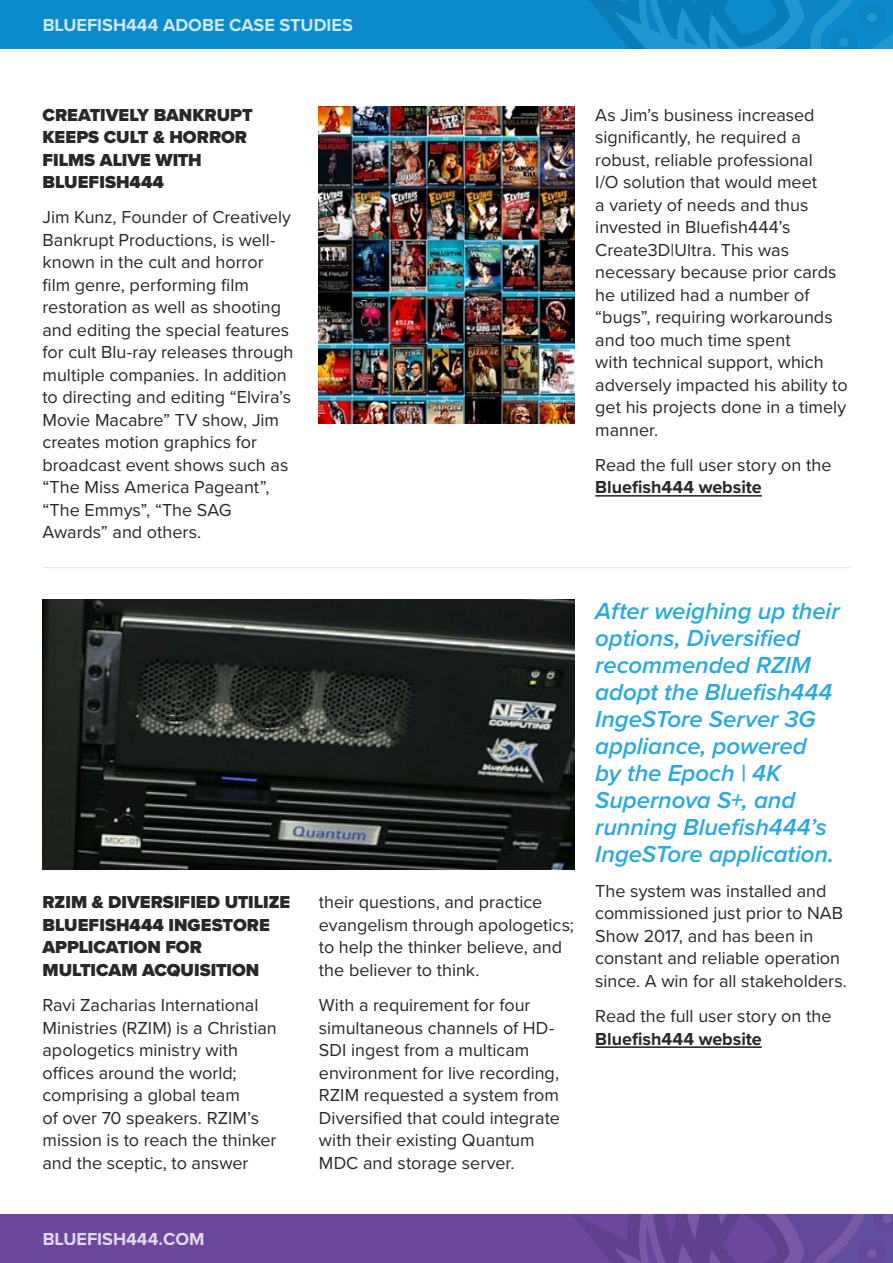
<style>
.page{position:relative;width:893px;height:1263px;background:#fff}
.page>*{position:absolute;margin:0;border:0;box-sizing:border-box;transform-origin:0 0}
.t1{font:italic 600 24px/27px "Proxima Nova";letter-spacing:-.005em;color:#2aa9e0}
.t2{font:18px/22.5px "Proxima Nova";color:#292829}
.t3{font:900 18px/22.5px "Proxima Nova";color:#292829}
.t4{font:700 18px "Proxima Nova";color:#fff}
.t5{font:700 18px "Proxima Nova";color:#292829}
</style>
<div class="page">
<div style="left:0;top:1215px;width:893px;height:48px;background:#6b489d"></div>
<svg style="left:572px;top:1215px;width:320px;height:48px"></svg>
<div style="left:0;top:0;width:893px;height:48px;background:#0b8bcc"></div>
<svg style="left:590px;top:0;width:303px;height:48px"></svg>
<img style="left:319px;top:106px;width:255px;height:317px">
<img style="left:43px;top:600px;width:532px;height:269px">
<hr style="left:595px;top:495px;width:167px;height:2px;background:#292829">
<hr style="left:595px;top:1046px;width:167px;height:2px;background:#292829">
<hr style="left:43px;top:567px;width:807px;height:1px;background:#e5e4e4">
<p class="t4" style="left:43px;top:12px;width:312px">BLUEFISH444 ADOBE CASE STUDIES</p>
<p class="t3" style="left:43px;top:103px;width:212px">CREATIVELY BANKRUPT<br>KEEPS CULT &amp; HORROR<br>FILMS ALIVE WITH<br>BLUEFISH444</p>
<p class="t2" style="left:43px;top:205px;width:253px">Jim Kunz, Founder of Creatively<br>Bankrupt Productions, is well&shy;known in the cult and horror film genre, performing film restoration as well as shooting and editing the special features for cult Blu-ray releases through multiple companies. In addition to directing and editing “Elvira’s<br>Movie Macabre” TV show, Jim creates motion graphics for broadcast event shows such as “The Miss America Pageant”, “The Emmys”, “The SAG<br>Awards” and others.</p>
<p class="t3" style="left:43px;top:891px;width:249px">RZIM &amp; DIVERSIFIED UTILIZE<br>BLUEFISH444 INGESTORE<br>APPLICATION FOR<br>MULTICAM ACQUISITION</p>
<p class="t2" style="left:43px;top:993px;width:236px">Ravi Zacharias International<br>Ministries (RZIM) is a Christian apologetics ministry with offices around the world; comprising a global team<br>of over 70 speakers. RZIM’s mission is to reach the thinker and the sceptic, to answer</p>
<p class="t4" style="left:43px;top:1225px;width:164px">BLUEFISH444.COM</p>
<p class="t2" style="left:595px;top:102px;width:254px">As Jim’s business increased significantly, he required a robust, reliable professional<br>I/O solution that would meet<br>a variety of needs and thus invested in Bluefish444’s<br>Create3D|Ultra. This was necessary because prior cards he utilized had a number of “bugs”, requiring workarounds and too much time spent<br>with technical support, which adversely impacted his ability to get his projects done in a timely manner.</p>
<p class="t2" style="left:595px;top:453px;width:238px">Read the full user story on the</p>
<p class="t5" style="left:595px;top:474px;width:168px">Bluefish444 website</p>
<p class="t2" style="left:319px;top:890px;width:257px">their questions, and practice evangelism through apologetics; to help the thinker believe, and the believer to think.</p>
<p class="t2" style="left:319px;top:993px;width:242px">With a requirement for four simultaneous channels of HD-<br>SDI ingest from a multicam environment for live recording,<br>RZIM requested a system from<br>Diversified that could integrate with their existing Quantum<br>MDC and storage server.</p>
<h1 class="t1" style="left:595px;top:598px;width:246px">After weighing up their options, Diversified recommended RZIM adopt the Bluefish444<br>IngeSTore Server 3G appliance, powered<br>by the Epoch | 4K<br>Supernova S+, and running Bluefish444’s<br>IngeSTore application.</h1>
<p class="t2" style="left:595px;top:879px;width:253px">The system was installed and commissioned just prior to NAB<br>Show 2017, and has been in constant and reliable operation since. A win for all stakeholders.</p>
<p class="t2" style="left:595px;top:1004px;width:238px">Read the full user story on the</p>
<p class="t5" style="left:595px;top:1025px;width:168px">Bluefish444 website</p>
</div>
